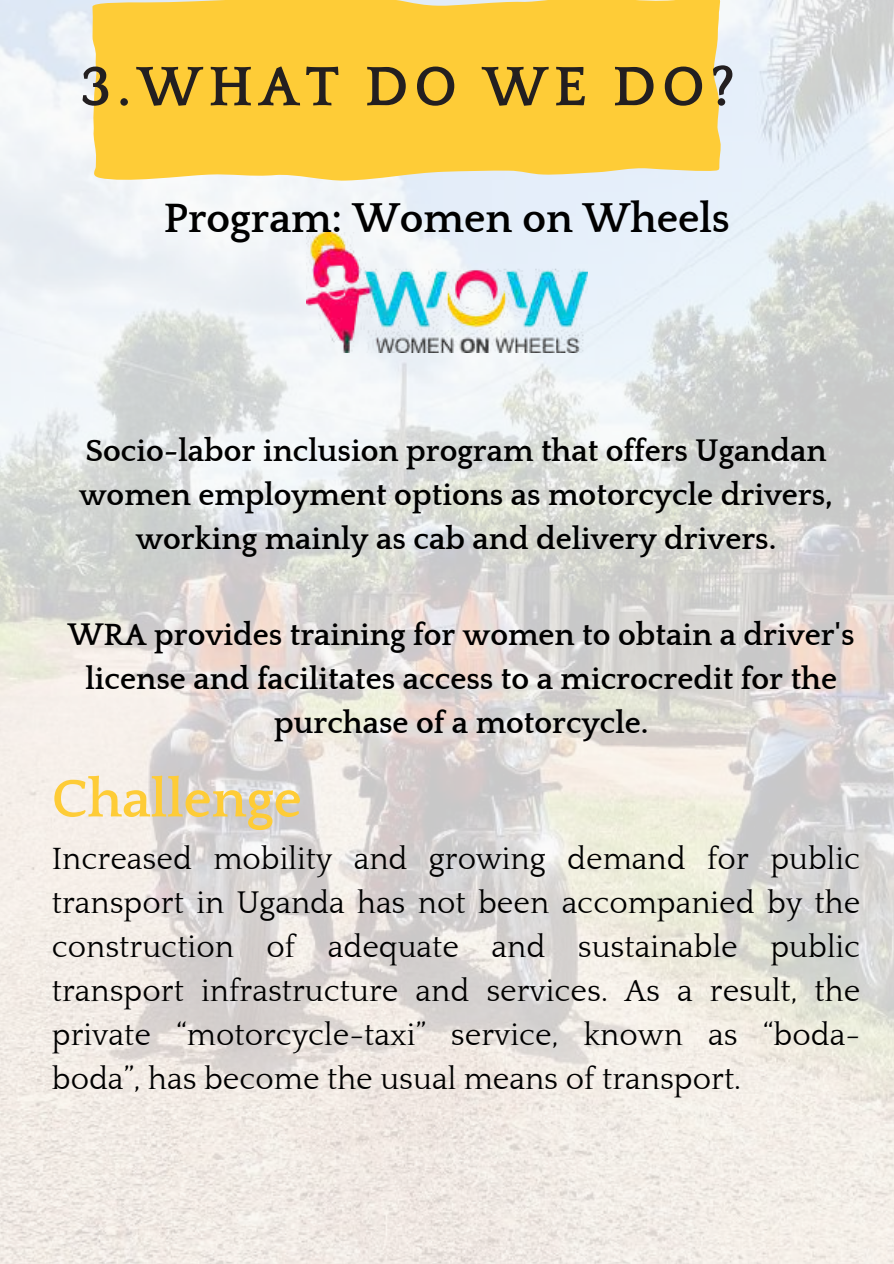
<style>
.page{position:relative;width:894px;height:1264px;background:#fff}
.page>*{position:absolute;margin:0;border:0;box-sizing:border-box;transform-origin:0 0}
.t1{font:700 57.9px "Quattrocento";letter-spacing:.1em;color:#231f20}
.t2{font:700 55.05px "Quattrocento";color:#fecc37}
.t3{font:700 42px "Quattrocento";color:#000}
.t4{font:31.5px/43.8px "Quattrocento";color:#000;text-align:justify}
.t5{font:700 31.5px/43.8px "Quattrocento";color:#000;text-align:center}
</style>
<div class="page">
<img style="left:0;top:0;width:893px;height:1263px">
<div style="left:90px;top:0;width:631px;height:183px;background:#fecc37"></div>
<img style="left:306px;top:233px;width:281px;height:119px">
<h3 class="t1" style="left:80px;top:56px;width:656px">3.WHAT DO WE DO?</h3>
<p class="t3" style="left:164px;top:196px;width:567px">Program: Women on Wheels</p>
<p class="t5" style="left:79px;top:430px;width:755px">Socio-labor inclusion program that offers Ugandan women employment options as motorcycle drivers, working mainly as cab and delivery drivers.</p>
<h3 class="t5" style="left:68px;top:614px;width:787px">WRA provides training for women to obtain a driver's license and facilitates access to a microcredit for the purchase of a motorcycle.</h3>
<h2 class="t2" style="left:52px;top:769px;width:251px">Challenge</h2>
<p class="t4" style="left:52px;top:838px;width:809px">Increased mobility and growing demand for public transport in Uganda has not been accompanied by the construction of adequate and sustainable public transport infrastructure and services. As a result, the private “motorcycle-taxi” service, known as “boda&shy;boda”, has become the usual means of transport.</p>
</div>
